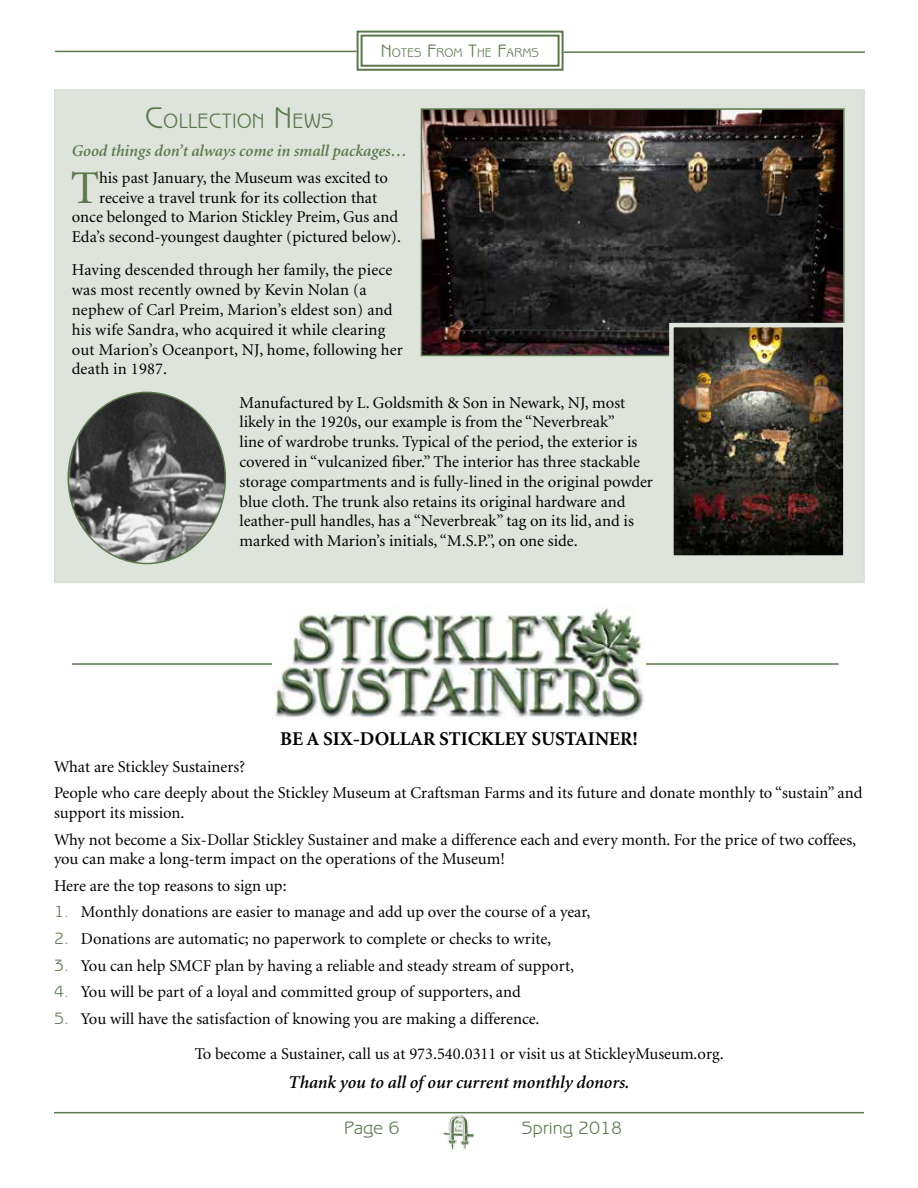
<style>
.page{position:relative;width:918px;height:1188px;background:#fff}
.page>*{position:absolute;margin:0;border:0;box-sizing:border-box;transform-origin:0 0}
.t1{font:46.95px "Minion";color:#5b784d}
.t2{font:21px "Benguiat Gothic";color:#5b784d}
.t3{font:700 19.5px "Minion";color:#000}
.t4{font:italic 600 18px "Minion";color:#000}
.t5{font:18px "Benguiat Gothic";color:#5b784d}
.t6{font:16.5px/19.8px "Minion";color:#000}
.t7{font:italic 600 16.5px "Minion";color:#5b784d}
.t8{font:12.6px "Benguiat Gothic";color:#5b784d}
.s1{font-size:18px}
.s2{font-size:30px}
.s3{font-family:"Benguiat Gothic";color:#5b784d}
</style>
<div class="page">
<hr style="left:72px;top:663px;width:767px;height:2px;background:#5b784d">
<img style="left:436px;top:1111px;width:46px;height:39px">
<hr style="left:54px;top:1112px;width:810px;height:1px;background:#5b784d">
<hr style="left:55px;top:51px;width:302px;height:1px;background:#5b784d">
<svg style="left:356px;top:30px;width:208px;height:41px"></svg>
<div style="left:361px;top:35px;width:199px;height:32px;border:2px solid #5b784d"></div>
<hr style="left:564px;top:51px;width:301px;height:2px;background:#5b784d">
<img style="left:272px;top:606px;width:374px;height:112px">
<div style="left:54px;top:89px;width:811px;height:494px;background:#dee4db"></div>
<img style="left:424px;top:111px;width:418px;height:242px">
<div style="left:421px;top:108px;width:424px;height:248px;border:2px solid #5b784d"></div>
<img style="left:674px;top:328px;width:169px;height:227px">
<div style="left:669px;top:323px;width:179px;height:237px;border:4px solid #dee4db"></div>
<img style="left:68px;top:392px;width:157px;height:172px">
<p class="t8" style="left:381px;top:46px;width:160px"><span class="s1">N</span>OTES <span class="s1">F</span>ROM <span class="s1">T</span>HE <span class="s1">F</span>ARMS</p>
<p class="t2" style="left:145px;top:109px;width:191px"><span class="s2">C</span>OLLECTION <span class="s2">N</span>EWS</p>
<p class="t7" style="left:72px;top:143px;width:337px">Good things don’t always come in small packages…</p>
<h1 class="t1" style="left:71px;top:164px;width:30px">T</h1>
<p class="t6" style="left:99px;top:168px;width:290px">his past January, the Museum was excited to</p>
<p class="t6" style="left:99px;top:188px;width:280px">receive a travel trunk for its collection that</p>
<p class="t6" style="left:72px;top:208px;width:328px">once belonged to Marion Stickley Preim, Gus and</p>
<p class="t6" style="left:72px;top:228px;width:331px">Eda’s second-youngest daughter (pictured below).</p>
<p class="t6" style="left:72px;top:261px;width:333px">Having descended through her family, the piece was most recently owned by Kevin Nolan (a nephew of Carl Preim, Marion’s eldest son) and his wife Sandra, who acquired it while clearing out Marion’s Oceanport, NJ, home, following her death in 1987.</p>
<p class="t6" style="left:240px;top:393px;width:415px">Manufactured by L. Goldsmith &amp; Son in Newark, NJ, most likely in the 1920s, our example is from the “Neverbreak”<br>line of wardrobe trunks. Typical of the period, the exterior is covered in “vulcanized fiber.” The interior has three stackable storage compartments and is fully-lined in the original powder blue cloth. The trunk also retains its original hardware and leather-pull handles, has a “Neverbreak” tag on its lid, and is marked with Marion’s initials, “M.S.P.”, on one side.</p>
<p class="t3" style="left:280px;top:729px;width:359px">BE A SIX-DOLLAR STICKLEY SUSTAINER!</p>
<p class="t6" style="left:54px;top:754px;width:810px;line-height:26.5px">What are Stickley Sustainers?<br>People who care deeply about the Stickley Museum at Craftsman Farms and its future and donate monthly to “sustain” and</p>
<p class="t6" style="left:54px;top:800px;width:804px;line-height:26.5px">support its mission.<br>Why not become a Six-Dollar Stickley Sustainer and make a difference each and every month. For the price of two coffees,</p>
<p class="t6" style="left:54px;top:846px;width:452px;line-height:26.5px">you can make a long-term impact on the operations of the Museum!<br>Here are the top reasons to sign up:</p>
<p class="t6" style="left:54px;top:903px;width:538px"><span class="s3">1.</span> Monthly donations are easier to manage and add up over the course of a year,</p>
<p class="t6" style="left:54px;top:929px;width:499px"><span class="s3">2.</span> Donations are automatic; no paperwork to complete or checks to write,</p>
<p class="t6" style="left:54px;top:956px;width:522px"><span class="s3">3.</span> You can help SMCF plan by having a reliable and steady stream of support,</p>
<p class="t6" style="left:54px;top:983px;width:468px"><span class="s3">4.</span> You will be part of a loyal and committed group of supporters, and</p>
<p class="t6" style="left:195px;top:1001px;width:531px;line-height:35.5px;text-indent:-141px"><span class="s3">5.</span> You will have the satisfaction of knowing you are making a difference.<br>To become a Sustainer, call us at 973.540.0311 or visit us at StickleyMuseum.org.</p>
<p class="t4" style="left:289px;top:1073px;width:342px">Thank you to all of our current monthly donors.</p>
<p class="t5" style="left:344px;top:1118px;width:57px">Page 6</p>
<p class="t5" style="left:522px;top:1118px;width:102px">Spring 2018</p>
</div>
